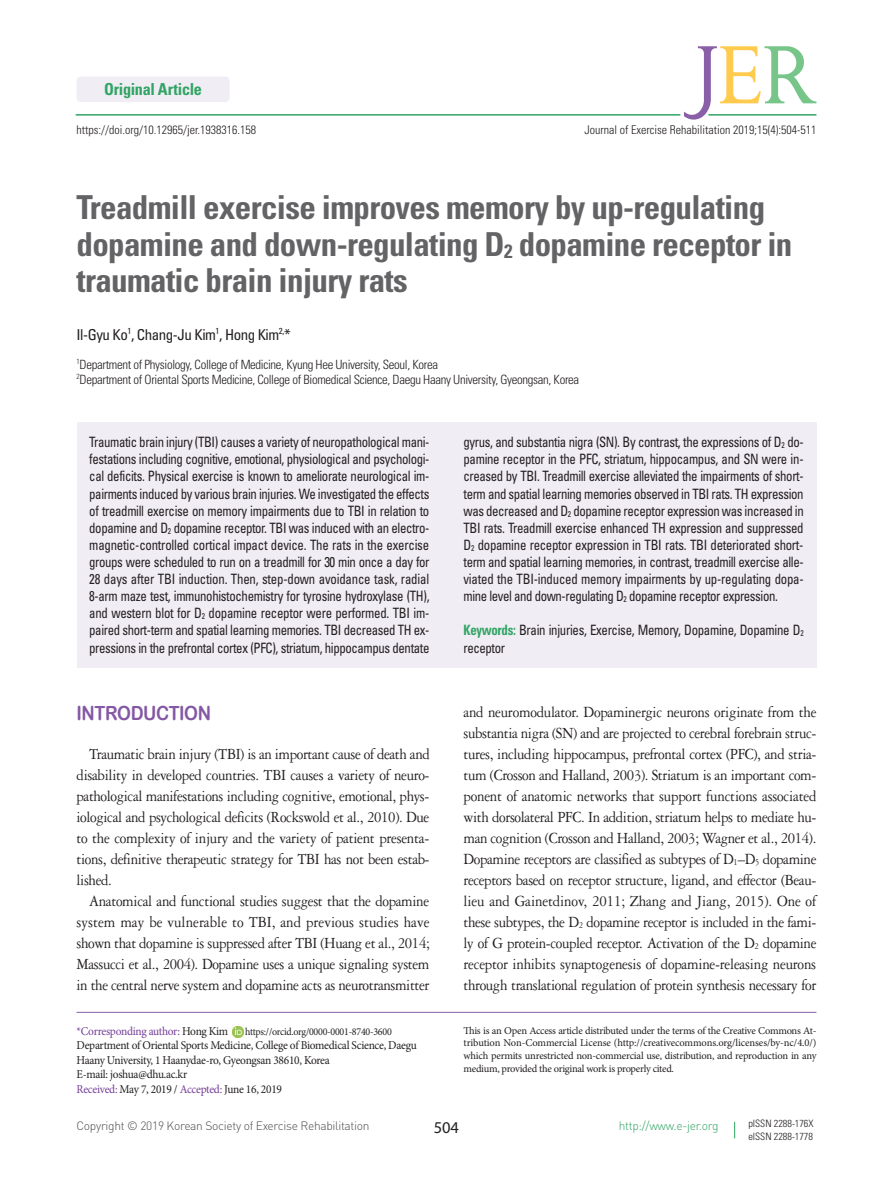
<style>
.page{position:relative;width:893px;height:1191px;background:#fff}
.page>*{position:absolute;margin:0;border:0;box-sizing:border-box;transform-origin:0 0}
.제목{font:700 condensed 33px/36.8px "Univers LT Std";letter-spacing:-.02em;color:#636366}
.본문_대제목{font:19.5px "Arial Rounded MT Bold";letter-spacing:-.025em;color:#8458a4;scale:.9 1}
.본문_영문{font:16.5px/21px "Garamond 3 LT Std";letter-spacing:-.025em;color:#231f20;text-align:justify;scale:.9 1}
.t1{font:700 condensed 16.5px "Univers LT Std";letter-spacing:-.02em;color:#30a463}
.t2{font:16.5px "Myriad Pro";color:#231f20}
.저자{font:condensed 15px "Univers LT Std";letter-spacing:-.03em;color:#231f20}
.t3{font:condensed 14.25px/17.1px "Univers LT Std";letter-spacing:-.03em;color:#231f20;text-align:justify;scale:.9 1}
.저자소속{font:300 condensed 12.75px "Univers LT Std";letter-spacing:-.025em;color:#231f20}
.교신저자{font:12px/14.4px "Minion Pro";letter-spacing:-.025em;color:#231f20;scale:.95 1}
.doi_단락{font:300 condensed 12px "Univers LT Std";color:#231f20}
.t4{font:300 12px "DIN Pro";letter-spacing:-.025em;color:#4b4c4d}
.교신저자-2{font:12px "Minion Pro";letter-spacing:-.03em;color:#753e98;scale:.95 1}
.t5{font:300 12px "DIN Pro";letter-spacing:-.025em;color:#30a463}
.교신저자-3{font:10.5px/12.6px "Minion Pro";letter-spacing:-.025em;color:#231f20;text-align:justify}
.교신저자-4{font:10.5px "Minion Pro";letter-spacing:-.025em;color:#231f20;scale:.95 1}
.t6{font:300 condensed 10.2px "Univers LT Std";color:#231f20}
.s1{font-size:19.2px}
.s2{font-size:8.25px}
.s3{font-weight:700;color:#30a463}
.s4{color:#231f20}
.s5{color:#753e98}
.s6{font-size:9.6px}
</style>
<div class="page">
<hr style="left:77px;top:1012px;width:739px;height:1px;background:#895fa8">
<svg style="left:734px;top:1121px;width:1px;height:17px"></svg>
<svg style="left:233px;top:1026px;width:10px;height:11px"></svg>
<div style="left:77px;top:422px;width:739px;height:245px;background:#f0edf5"></div>
<div style="left:77px;top:77px;width:153px;height:25px;background:#f0edf5;border-radius:4px"></div>
<hr style="left:76px;top:114px;width:604px;height:2px;background:#30a463">
<svg style="left:684px;top:46px;width:132px;height:74px"></svg>
<p class="t1" style="left:104px;top:79px;width:99px">Original Article</p>
<p class="doi_단락" style="left:77px;top:123px;width:181px">https://doi.org/10.12965/jer.1938316.158</p>
<p class="doi_단락" style="left:585px;top:123px;width:233px">Journal of Exercise Rehabilitation 2019;15(4):504-511</p>
<p class="제목" style="left:77px;top:188px;width:717px">Treadmill exercise improves memory by up-regulating dopamine and down-regulating D<span class="s1">2</span> dopamine receptor in traumatic brain injury rats</p>
<p class="저자" style="left:77px;top:325px;width:216px">Il-Gyu Ko<sup>1</sup>, Chang-Ju Kim<sup>1</sup>, Hong Kim<sup>2,</sup>*</p>
<p class="저자소속" style="left:77px;top:356px;width:363px"><sup>1</sup>Department of Physiology, College of Medicine, Kyung Hee University, Seoul, Korea</p>
<p class="저자소속" style="left:77px;top:372px;width:504px"><sup>2</sup>Department of Oriental Sports Medicine, College of Biomedical Science, Daegu Haany University, Gyeongsan, Korea</p>
<p class="t3" style="left:89px;top:433px;width:380px">Traumatic brain injury (TBI) causes a variety of neuropathological mani&shy;festations including cognitive, emotional, physiological and psychologi&shy;cal deficits. Physical exercise is known to ameliorate neurological im&shy;pairments induced by various brain injuries. We investigated the effects of treadmill exercise on memory impairments due to TBI in relation to dopamine and D<span class="s2">2</span> dopamine receptor. TBI was induced with an electro&shy;magnetic-controlled cortical impact device. The rats in the exercise groups were scheduled to run on a treadmill for 30 min once a day for 28 days after TBI induction. Then, step-down avoidance task, radial 8-arm maze test, immunohistochemistry for tyrosine hydroxylase (TH), and western blot for D<span class="s2">2</span> dopamine receptor were performed. TBI im&shy;paired short-term and spatial learning memories. TBI decreased TH ex&shy;pressions in the prefrontal cortex (PFC), striatum, hippocampus dentate</p>
<p class="t3" style="left:463px;top:433px;width:380px">gyrus, and substantia nigra (SN). By contrast, the expressions of D<span class="s2">2</span> do&shy;pamine receptor in the PFC, striatum, hippocampus, and SN were in&shy;creased by TBI. Treadmill exercise alleviated the impairments of short&shy;term and spatial learning memories observed in TBI rats. TH expression was decreased and D<span class="s2">2</span> dopamine receptor expression was increased in TBI rats. Treadmill exercise enhanced TH expression and suppressed D<span class="s2">2</span> dopamine receptor expression in TBI rats. TBI deteriorated short&shy;term and spatial learning memories, in contrast, treadmill exercise alle&shy;viated the TBI-induced memory impairments by up-regulating dopa&shy;mine level and down-regulating D<span class="s2">2</span> dopamine receptor expression.</p>
<p class="t3" style="left:463px;top:621px;width:379px"><span class="s3">Keywords:</span> Brain injuries, Exercise, Memory, Dopamine, Dopamine D<span class="s2">2 </span>receptor</p>
<p class="본문_대제목" style="left:77px;top:701px;width:151px">INTRODUCTION</p>
<p class="본문_영문" style="left:77px;top:743px;width:394px;text-indent:13px">Traumatic brain injury (TBI) is an important cause of death and disability in developed countries. TBI causes a variety of neuro&shy;pathological manifestations including cognitive, emotional, phys&shy;iological and psychological deficits (Rockswold et al., 2010). Due to the complexity of injury and the variety of patient presenta&shy;tions, definitive therapeutic strategy for TBI has not been estab&shy;lished.</p>
<p class="본문_영문" style="left:77px;top:890px;width:394px;text-indent:13px">Anatomical and functional studies suggest that the dopamine system may be vulnerable to TBI, and previous studies have shown that dopamine is suppressed after TBI (Huang et al., 2014; Massucci et al., 2004). Dopamine uses a unique signaling system in the central nerve system and dopamine acts as neurotransmitter</p>
<p class="교신저자-2" style="left:77px;top:1023px;width:161px">*Corresponding author: <span class="s4">Hong Kim</span></p>
<p class="교신저자-4" style="left:245px;top:1024px;width:156px">https://orcid.org/0000-0001-8740-3600</p>
<p class="교신저자" style="left:77px;top:1038px;width:360px">Department of Oriental Sports Medicine, College of Biomedical Science, Daegu<br>Haany University, 1 Haanydae-ro, Gyeongsan 38610, Korea</p>
<p class="교신저자" style="left:77px;top:1067px;width:118px">E-mail: joshua@dhu.ac.kr</p>
<p class="교신저자" style="left:77px;top:1081px;width:218px"><span class="s5">Received:</span> May 7, 2019 / <span class="s5">Accepted:</span> June 16, 2019</p>
<p class="본문_영문" style="left:463px;top:701px;width:394px">and neuromodulator. Dopaminergic neurons originate from the substantia nigra (SN) and are projected to cerebral forebrain struc&shy;tures, including hippocampus, prefrontal cortex (PFC), and stria&shy;tum (Crosson and Halland, 2003). Striatum is an important com&shy;ponent of anatomic networks that support functions associated with dorsolateral PFC. In addition, striatum helps to mediate hu&shy;man cognition (Crosson and Halland, 2003; Wagner et al., 2014).<br>Dopamine receptors are classified as subtypes of D<span class="s6">1</span>–D<span class="s6">5</span> dopamine receptors based on receptor structure, ligand, and effector (Beau&shy;lieu and Gainetdinov, 2011; Zhang and Jiang, 2015). One of these subtypes, the D<span class="s6">2</span> dopamine receptor is included in the fami&shy;ly of G protein-coupled receptor. Activation of the D<span class="s6">2</span> dopamine receptor inhibits synaptogenesis of dopamine-releasing neurons through translational regulation of protein synthesis necessary for</p>
<p class="교신저자-3" style="left:463px;top:1024px;width:355px">This is an Open Access article distributed under the terms of the Creative Commons At&shy;tribution Non-Commercial License (http://creativecommons.org/licenses/by-nc/4.0/) which permits unrestricted non-commercial use, distribution, and reproduction in any medium, provided the original work is properly cited.</p>
<p class="t4" style="left:77px;top:1118px;width:295px">Copyright © 2019 Korean Society of Exercise Rehabilitation</p>
<p class="t5" style="left:619px;top:1118px;width:101px">http://www.e-jer.org</p>
<p class="t6" style="left:748px;top:1117px;width:67px">pISSN 2288-176X</p>
<p class="t6" style="left:748px;top:1129px;width:66px">eISSN 2288-1778</p>
<p class="t2" style="left:434px;top:1116px;width:27px">504</p>
</div>
